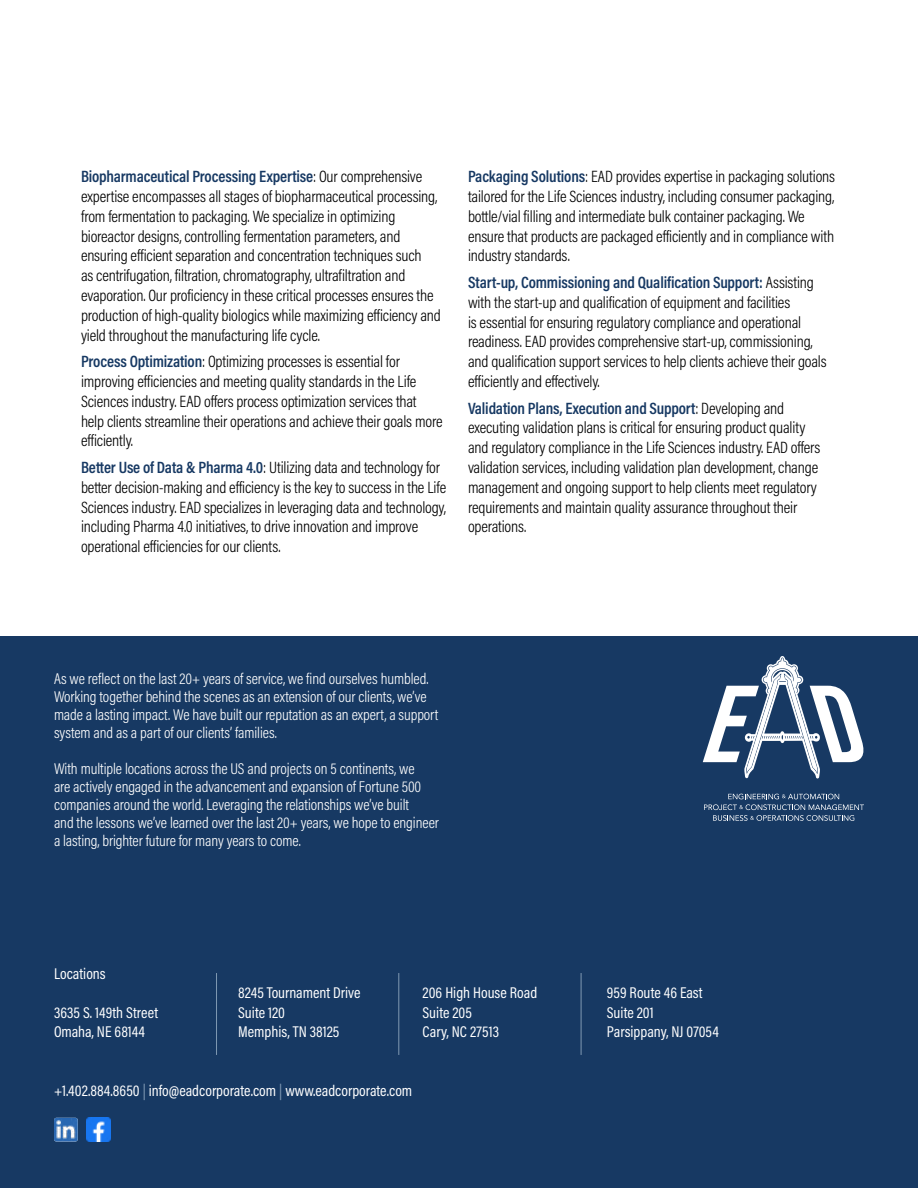
<style>
.page{position:relative;width:918px;height:1188px;background:#fff}
.page>*{position:absolute;margin:0;border:0;box-sizing:border-box;transform-origin:0 0}
.t1{font:300 16.5px/19.8px "Acumin Pro Cond";letter-spacing:-.01em;color:#000}
.t2{font:300 15.75px/18px "Acumin Pro Cond";letter-spacing:-.005em;color:#fff}
.t3{font:15.75px/19.5px "Acumin Pro Cond";color:#fff}
.s1{font-weight:600;color:#173963}
.s2{color:#8099b3}
</style>
<div class="page">
<div style="left:0;top:636px;width:918px;height:552px;background:#173963"></div>
<hr style="left:216px;top:973px;width:1px;height:82px;background:#8099b3">
<hr style="left:398px;top:973px;width:1px;height:82px;background:#8099b3">
<hr style="left:581px;top:973px;width:1px;height:82px;background:#8099b3">
<img style="left:54px;top:1118px;width:24px;height:24px">
<img style="left:87px;top:1118px;width:23px;height:24px">
<svg style="left:704px;top:794px;width:160px;height:27px"></svg>
<svg style="left:703px;top:656px;width:161px;height:123px"></svg>
<p class="t1" style="left:81px;top:166px;width:362px"><span class="s1">Biopharmaceutical Processing Expertise</span>: Our comprehensive expertise encompasses all stages of biopharmaceutical processing, from fermentation to packaging. We specialize in optimizing bioreactor designs, controlling fermentation parameters, and ensuring efficient separation and concentration techniques such<br>as centrifugation, filtration, chromatography, ultrafiltration and evaporation. Our proficiency in these critical processes ensures the production of high-quality biologics while maximizing efficiency and yield throughout the manufacturing life cycle.</p>
<p class="t1" style="left:81px;top:351px;width:363px"><span class="s1">Process Optimization</span>: Optimizing processes is essential for improving efficiencies and meeting quality standards in the Life Sciences industry. EAD offers process optimization services that help clients streamline their operations and achieve their goals more efficiently.</p>
<p class="t1" style="left:81px;top:457px;width:367px"><span class="s1">Better Use of Data &amp; Pharma 4.0</span>: Utilizing data and technology for better decision-making and efficiency is the key to success in the Life Sciences industry. EAD specializes in leveraging data and technology, including Pharma 4.0 initiatives, to drive innovation and improve operational efficiencies for our clients.</p>
<p class="t1" style="left:468px;top:166px;width:369px"><span class="s1">Packaging Solutions</span>: EAD provides expertise in packaging solutions tailored for the Life Sciences industry, including consumer packaging, bottle/vial filling and intermediate bulk container packaging. We ensure that products are packaged efficiently and in compliance with industry standards.</p>
<p class="t1" style="left:468px;top:272px;width:360px"><span class="s1">Start-up, Commissioning and Qualification Support:</span> Assisting with the start-up and qualification of equipment and facilities<br>is essential for ensuring regulatory compliance and operational readiness. EAD provides comprehensive start-up, commissioning, and qualification support services to help clients achieve their goals efficiently and effectively.</p>
<p class="t1" style="left:468px;top:398px;width:354px"><span class="s1">Validation Plans, Execution and Support</span>: Developing and executing validation plans is critical for ensuring product quality and regulatory compliance in the Life Sciences industry. EAD offers validation services, including validation plan development, change management and ongoing support to help clients meet regulatory requirements and maintain quality assurance throughout their operations.</p>
<p class="t2" style="left:54px;top:669px;width:386px">As we reflect on the last 20+ years of service, we find ourselves humbled.<br>Working together behind the scenes as an extension of our clients, we’ve made a lasting impact. We have built our reputation as an expert, a support system and as a part of our clients’ families.</p>
<p class="t2" style="left:54px;top:759px;width:386px">With multiple locations across the US and projects on 5 continents, we<br>are actively engaged in the advancement and expansion of Fortune 500 companies around the world. Leveraging the relationships we’ve built<br>and the lessons we’ve learned over the last 20+ years, we hope to engineer a lasting, brighter future for many years to come.</p>
<p class="t3" style="left:54px;top:963px;width:53px">Locations</p>
<p class="t3" style="left:54px;top:1002px;width:106px">3635 S. 149th Street<br>Omaha, NE 68144</p>
<p class="t3" style="left:238px;top:983px;width:124px">8245 Tournament Drive<br>Suite 120<br>Memphis, TN 38125</p>
<p class="t3" style="left:423px;top:983px;width:116px">206 High House Road<br>Suite 205<br>Cary, NC 27513</p>
<p class="t3" style="left:607px;top:983px;width:113px">959 Route 46 East<br>Suite 201<br>Parsippany, NJ 07054</p>
<p class="t3" style="left:54px;top:1080px;width:360px">+1.402.884.8650 <span class="s2">|</span> info@eadcorporate.com <span class="s2">|</span> www.eadcorporate.com</p>
</div>
